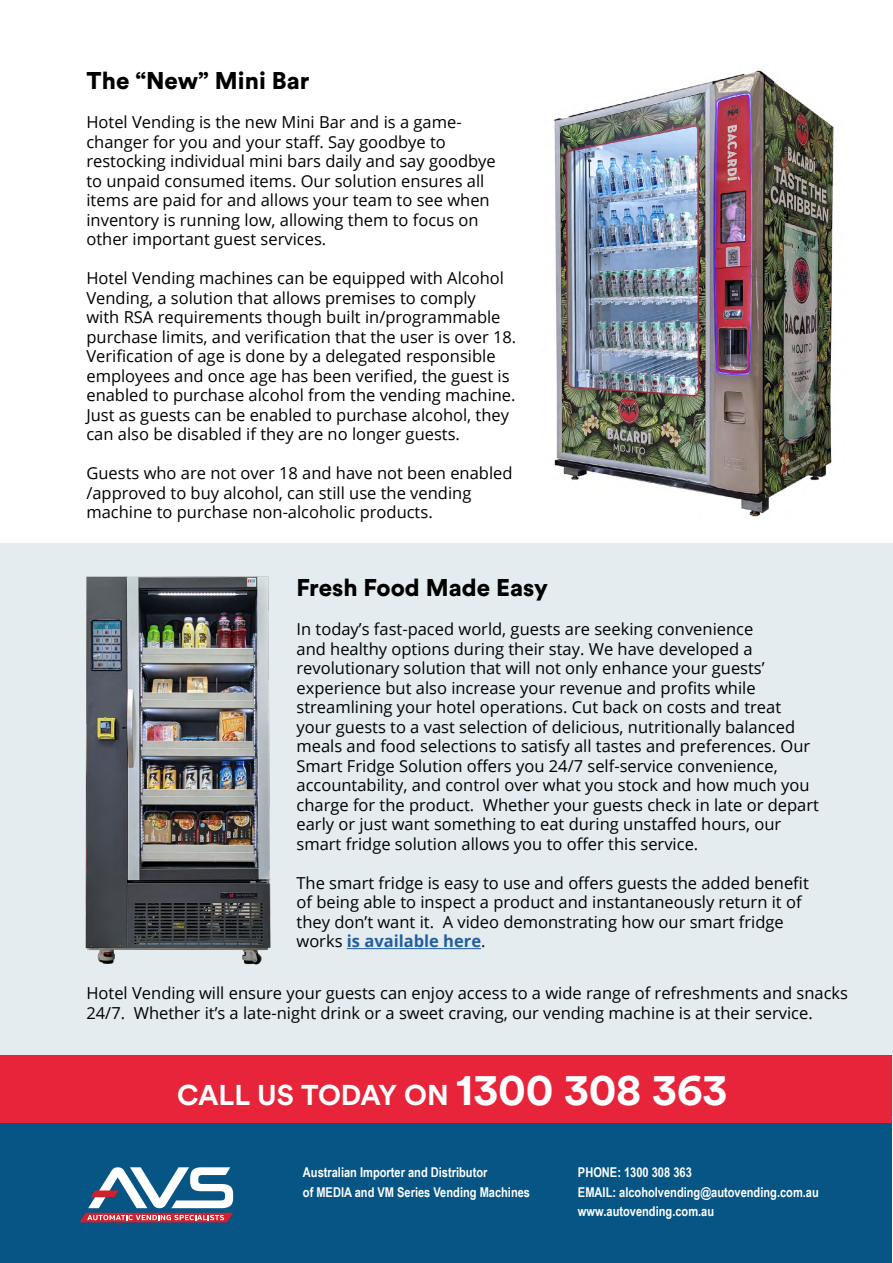
<style>
.page{position:relative;width:893px;height:1263px;background:#fff}
.page>*{position:absolute;margin:0;border:0;box-sizing:border-box;transform-origin:0 0}
.t1{font:700 44.4px "Circular Std";letter-spacing:-.005em;color:#fff}
.t2{font:700 28.35px "Circular Std";color:#fff}
.t3{font:900 24px "Circular Std";color:#000}
.t4{font:16.5px/19.5px "Open Sans";color:#000}
.t5{font:700 13.5px/19.5px "Arial Narrow";color:#fff}
.s1{font-weight:700;color:#215e9e}
</style>
<div class="page">
<div style="left:1px;top:543px;width:892px;height:572px;background:#e4ecf0"></div>
<img style="left:554px;top:70px;width:280px;height:448px">
<div style="left:0;top:1054px;width:891px;height:69px;background:#e72439"></div>
<div style="left:0;top:1123px;width:891px;height:140px;background:#065585"></div>
<svg style="left:79px;top:1167px;width:154px;height:55px"></svg>
<hr style="left:347px;top:948px;width:134px;height:1px;background:#215e9e">
<img style="left:85px;top:576px;width:186px;height:389px">
<h3 class="t3" style="left:86px;top:65px;width:225px">The “New” Mini Bar</h3>
<p class="t4" style="left:86px;top:112px;width:377px">Hotel Vending is the new Mini Bar and is a game-</p>
<p class="t4" style="left:86px;top:151px;width:411px">restocking individual mini bars daily and say goodbye to unpaid consumed items. Our solution ensures all items are paid for and allows your team to see when inventory is running low, allowing them to focus on other important guest services.</p>
<p class="t4" style="left:86px;top:268px;width:431px">Hotel Vending machines can be equipped with Alcohol Vending a, solution that allows premises to comply<br>with RSA requirements though built in/programmable purchase limits, and verification that the user is over 18.<br>Verification of age is done by a delegated responsible employees and once age has been verified, the guest is enabled to purchase alcohol from the vending machine.<br>Just as guests can be enabled to purchase alcohol, they can also be disabled if they are no longer guests.</p>
<p class="t4" style="left:86px;top:463px;width:428px">Guests who are not over 18 and have not been enabled /approved to buy alcohol, can still use the vending machine to purchase non-alcoholic products.</p>
<p class="t4" style="left:86px;top:132px;width:361px">changer for you and your staff. Say goodbye to</p>
<h3 class="t3" style="left:296px;top:572px;width:253px">Fresh Food Made Easy</h3>
<p class="t4" style="left:296px;top:619px;width:458px">In today s’ fast-paced world, guests are seeking convenience</p>
<p class="t4" style="left:296px;top:639px;width:458px">and healthy options during their stay. We have developed a</p>
<p class="t4" style="left:296px;top:658px;width:470px">revolutionary solution that will not only enhance your guests‘</p>
<p class="t4" style="left:296px;top:678px;width:461px">experience but also increase your revenue and profits while</p>
<p class="t4" style="left:296px;top:697px;width:486px">streamlining your hotel operations. Cut back on costs and treat</p>
<p class="t4" style="left:296px;top:717px;width:500px">your guests to a vast selection of delicious, nutritionally balanced</p>
<p class="t4" style="left:296px;top:736px;width:515px">meals and food selections to satisfy all tastes and preferences. Our</p>
<p class="t4" style="left:296px;top:756px;width:483px">Smart Fridge Solution offers you 24/7 self-service convenience,</p>
<p class="t4" style="left:296px;top:775px;width:514px">accountability, and control over what you stock and how much you</p>
<p class="t4" style="left:483px;top:795px;width:338px">Whether your guests check in late or depart</p>
<p class="t4" style="left:296px;top:795px;width:486px">charge for the product.<br>early or just want something to eat during unstaffed hours, our smart fridge solution allows you to offer this service.</p>
<p class="t4" style="left:296px;top:873px;width:514px">The smart fridge is easy to use and offers guests the added benefit of being able to inspect a product and instantaneously return it of they don t’ want it A. video demonstrating how our smart fridge works <span class="s1">is available here</span>.</p>
<p class="t4" style="left:134px;top:983px;width:716px;text-indent:-47px">Hotel Vending will ensure your guests can enjoy access to a wide range of refreshments and snacks<br>Whether it as’ late-night drink or a sweet craving, our vending machine is at their service.</p>
<p class="t4" style="left:86px;top:1003px;width:40px">24/7.</p>
<h2 class="t2" style="left:177px;top:1076px;width:273px">CALL US TODAY ON</h2>
<h1 class="t1" style="left:456px;top:1060px;width:273px">1300 308 363</h1>
<p class="t5" style="left:303px;top:1162px;width:229px">Australian Importer and Distributor<br>of MEDIA and VM Series Vending Machines</p>
<p class="t5" style="left:578px;top:1162px;width:242px">PHONE: 1300 308 363<br>EMAIL: alcoholvending@autovending.com.au www.autovending.com.au</p>
</div>
